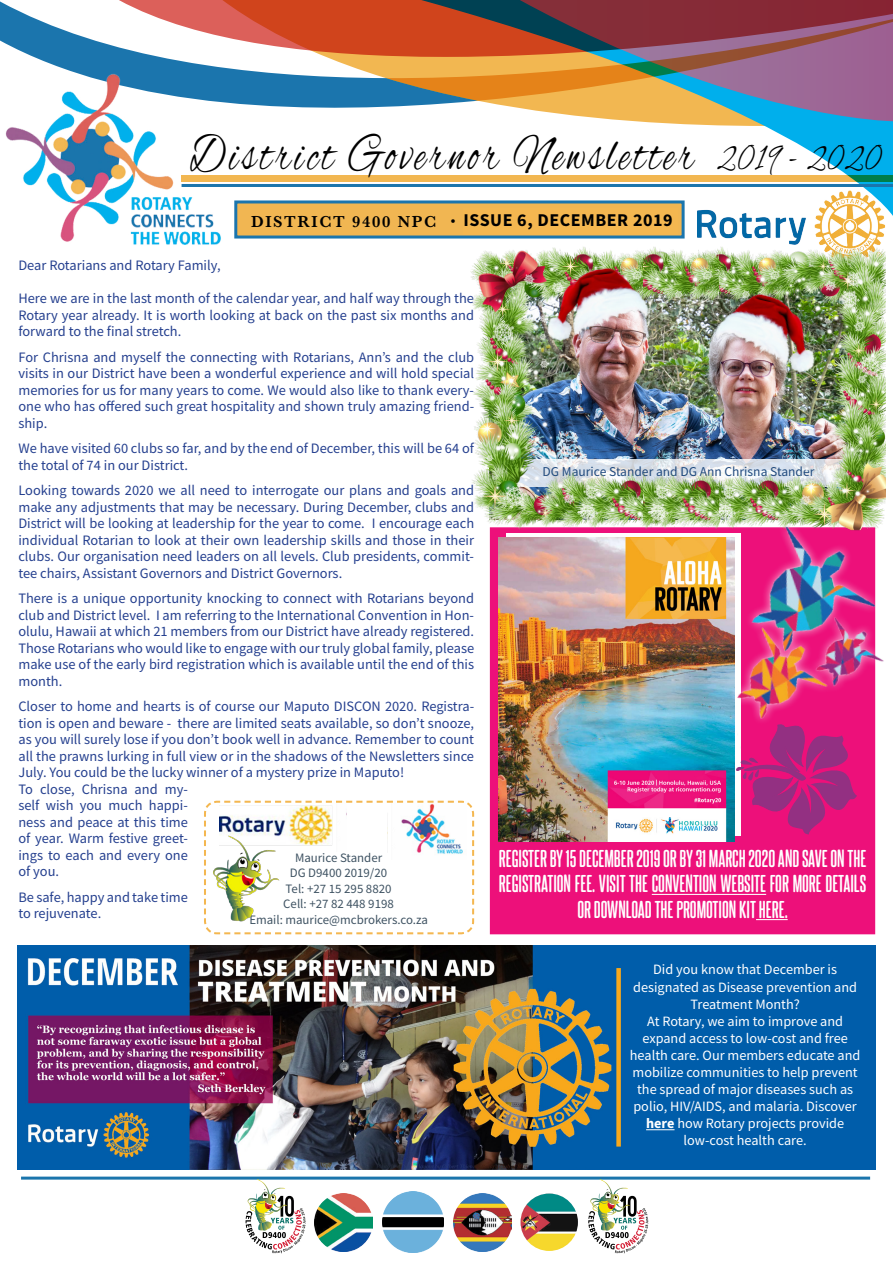
<style>
.page{position:relative;width:893px;height:1263px;background:#fff}
.page>*{position:absolute;margin:0;border:0;box-sizing:border-box;transform-origin:0 0}
.t1{font:55.35px "Alex Brush";letter-spacing:.1em;color:#000;scale:.7 1}
.t2{font:700 21px/25.2px "Steelfish Rounded Rg";color:#fff;text-align:center}
.t3{font:700 18px "Source Sans Pro";letter-spacing:.03em;color:#000}
.t4{font:700 16.5px "Helvetica";letter-spacing:.1em;color:#000}
.t5{font:14.4px/16.5px "Source Sans Pro";color:#25408f;text-align:justify}
.t6{font:14.25px/17.1px "Source Sans Pro";color:#fff;text-align:center}
.t7{font:13.5px "Source Sans Pro";color:#1f497d}
.t8{font:12.9px/15.5px "Source Sans Pro";color:#3e5262;text-align:center}
.s1{font-size:37.65px}
.s2{font-family:"Baskerville";font-weight:600}
.s3{font-weight:400}
.s4{font-weight:700}
</style>
<div class="page">
<img style="left:453px;top:1193px;width:58px;height:58px">
<img style="left:382px;top:1191px;width:61px;height:62px">
<div style="left:236px;top:202px;width:447px;height:35px;background:#f1b652"></div>
<div style="left:234px;top:200px;width:451px;height:39px;border:3px solid #1b75ad"></div>
<svg style="left:421px;top:101px;width:472px;height:115px"></svg>
<svg style="left:520px;top:101px;width:373px;height:20px;background:#abaa90"></svg>
<svg style="left:0;top:1px;width:478px;height:107px"></svg>
<svg style="left:119px;top:0;width:774px;height:101px;background:#a76c61"></svg>
<div style="left:251px;top:176px;width:642px;height:6px;background:#f2b751"></div>
<hr style="left:182px;top:184px;width:711px;height:3px;background:#1b75ac">
<hr style="left:21px;top:1176px;width:849px;height:3px;background:#1b75ac">
<img style="left:0;top:47px;width:251px;height:198px">
<img style="left:697px;top:191px;width:196px;height:71px">
<img style="left:315px;top:1193px;width:58px;height:58px">
<img style="left:520px;top:1193px;width:58px;height:58px;border-radius:29px">
<svg style="left:246px;top:1179px;width:60px;height:74px"></svg>
<svg style="left:588px;top:1179px;width:60px;height:74px"></svg>
<div style="left:463px;top:208px;width:215px;height:27px;background:#f4b750"></div>
<svg style="left:204px;top:800px;width:271px;height:135px"></svg>
<img style="left:207px;top:827px;width:79px;height:107px">
<img style="left:18px;top:945px;width:597px;height:224px">
<div style="left:615px;top:945px;width:260px;height:224px;background:#005daa"></div>
<svg style="left:646px;top:1129px;width:28px;height:1px"></svg>
<div style="left:616px;top:968px;width:5px;height:178px;background:#f8a81b"></div>
<div style="left:490px;top:527px;width:385px;height:407px;background:#ed107a"></div>
<hr style="left:652px;top:894px;width:114px;height:1px;background:#fff">
<hr style="left:756px;top:919px;width:32px;height:1px;background:#fff">
<img style="left:499px;top:538px;width:236px;height:304px">
<img style="left:694px;top:536px;width:190px;height:214px">
<svg style="left:736px;top:719px;width:121px;height:115px"></svg>
<img style="left:471px;top:246px;width:173px;height:290px">
<img style="left:718px;top:243px;width:167px;height:293px">
<img style="left:718px;top:273px;width:119px;height:108px">
<img style="left:644px;top:243px;width:74px;height:293px">
<img style="left:531px;top:252px;width:126px;height:95px">
<h1 class="t1" style="left:190px;top:123px;width:987px">District Governor Newsletter <span class="s1">2019 - 2020</span></h1>
<p class="t3" style="left:463px;top:208px;width:211px">ISSUE 6, DECEMBER 2019</p>
<p class="t5" style="left:18px;top:257px;width:204px">Dear Rotarians and Rotary Family,</p>
<p class="t5" style="left:18px;top:290px;width:457px">Here we are in the last month of the calendar year, and half way through the Rotary year already. It is worth looking at back on the past six months and forward to the final stretch.</p>
<p class="t5" style="left:18px;top:349px;width:457px">For Chrisna and myself the connecting with Rotarians, Ann’s and the club visits in our District have been a wonderful experience and will hold special memories for us for many years to come. We would also like to thank every&shy;one who has offered such great hospitality and shown truly amazing friend&shy;ship.</p>
<p class="t5" style="left:18px;top:440px;width:457px">We have visited 60 clubs so far, and by the end of December, this will be 64 of the total of 74 in our District.</p>
<p class="t5" style="left:18px;top:482px;width:457px">Looking towards 2020 we all need to interrogate our plans and goals and make any adjustments that may be necessary. During December, clubs and District will be looking at leadership for the year to come. I encourage each individual Rotarian to look at their own leadership skills and those in their clubs. Our organisation need leaders on all levels. Club presidents, commit&shy;tee chairs, Assistant Governors and District Governors.</p>
<p class="t5" style="left:18px;top:590px;width:457px">There is a unique opportunity knocking to connect with Rotarians beyond club and District level. I am referring to the International Convention in Hon&shy;olulu, Hawaii at which 21 members from our District have already registered.<br>Those Rotarians who would like to engage with our truly global family, please make use of the early bird registration which is available until the end of this month.</p>
<p class="t5" style="left:18px;top:698px;width:457px;text-align:left">Closer to home and hearts is of course our Maputo DISCON 2020. Registra&shy;tion is open and beware - there are limited seats available, so don’t snooze, as you will surely lose if you don’t book well in advance. Remember to count all the prawns lurking in full view or in the shadows of the Newsletters since July. You could be the lucky winner of a mystery prize in Maputo!<br>To close, Chrisna and my-<br>self wish you much happi-<br>ness and peace at this time<br>of year. Warm festive greet-<br>ings to each and every one<br>of you.</p>
<p class="t5" style="left:18px;top:889px;width:171px">Be safe, happy and take time to rejuvenate.</p>
<p class="t4" style="left:251px;top:207px;width:420px"><span class="s2">DISTRICT 9400 NPC</span> <span class="s3">•</span> Issue 9 - 15 May 2019</p>
<p class="t7" style="left:543px;top:463px;width:273px">DG Maurice Stander and DG Ann Chrisna Stander</p>
<h2 class="t2" style="left:499px;top:844px;width:369px">REGISTER BY 15 DECEMBER 2019 OR BY 31 MARCH 2020 AND SAVE ON THE<br>REGISTRATION FEE. VISIT THE CONVENTION WEBSITE FOR MORE DETAILS<br>OR DOWNLOAD THE PROMOTION KIT HERE.</h2>
<p class="t8" style="left:249px;top:850px;width:180px">Maurice Stander<br>DG D9400 2019/20<br>Tel: +27 15 295 8820<br>Cell: +27 82 448 9198<br>Email: maurice@mcbrokers.co.za</p>
<p class="t6" style="left:630px;top:961px;width:232px">Did you know that December is designated as Disease prevention and<br>Treatment Month?<br>At Rotary, we aim to improve and expand access to low-cost and free health care. Our members educate and mobilize communities to help prevent the spread of major diseases such as polio, HIV/AIDS, and malaria. Discover <span class="s4">here</span> how Rotary projects provide low-cost health care.</p>
</div>
